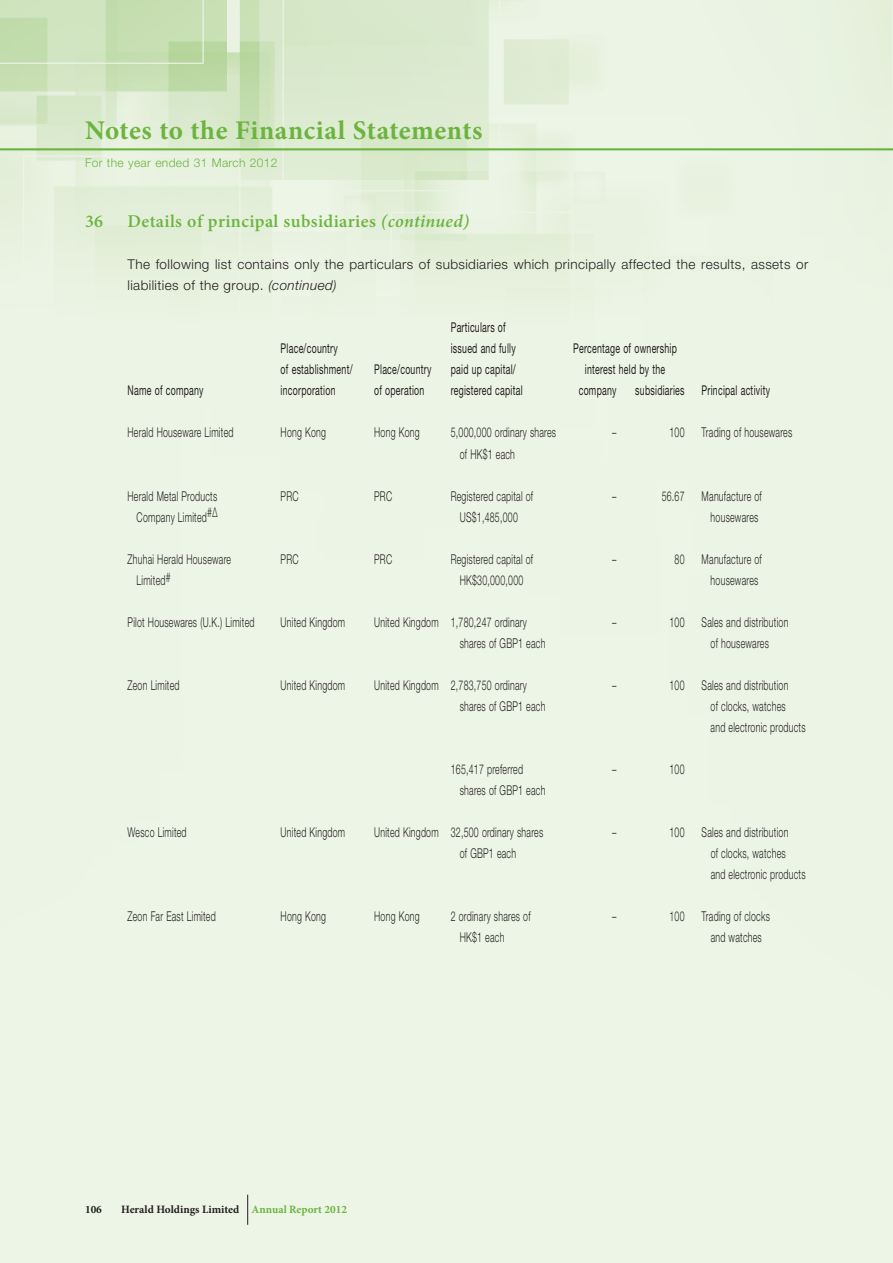
<style>
.page{position:relative;width:893px;height:1263px;background:#edf5e6}
.page>*{position:absolute;margin:0;border:0;box-sizing:border-box;transform-origin:0 0}
.t1{font:700 27px "Minion Pro";letter-spacing:.02em;color:#6cb43f}
.t2{font:600 18px "Minion Pro";letter-spacing:.02em;color:#6cb43f}
.t3{font:300 13.5px/21px "Helvetica Neue LT Std";letter-spacing:.03em;color:#231f20;scale:.65 1}
.t4{font:13.5px/21px "Helvetica Neue LT Std";letter-spacing:.03em;color:#231f20;scale:.65 1}
.t5{font:300 13.5px/21px "Helvetica Neue LT Std";letter-spacing:.03em;color:#231f20}
.t6{font:300 12px "Helvetica Neue LT Std";letter-spacing:.03em;color:#6cb43f}
.t7{font:700 11.25px "Minion Pro";color:#231f20}
.s1{font-style:italic}
.s2{color:#6cb43f}
</style>
<div class="page">
<img style="left:0;top:0;width:893px;height:290px">
<hr style="left:247px;top:1195px;width:1px;height:30px;background:#231f20">
<hr style="left:0;top:148px;width:893px;height:2px;background:#6cb43f">
<h1 class="t1" style="left:85px;top:111px;width:399px">Notes to the Financial Statements</h1>
<p class="t6" style="left:85px;top:156px;width:194px">For the year ended 31 March 2012</p>
<h2 class="t2" style="left:85px;top:209px;width:20px">36</h2>
<h2 class="t2" style="left:128px;top:209px;width:343px">Details of principal subsidiaries <span class="s1">(continued)</span></h2>
<p class="t5" style="left:128px;top:254px;width:682px">The following list contains only the particulars of subsidiaries which principally affected the results, assets or liabilities of the group. <span class="s1">(continued)</span></p>
<p class="t4" style="left:281px;top:338px;width:112px">Place/country<br>of establishment/</p>
<p class="t4" style="left:374px;top:359px;width:90px">Place/country</p>
<p class="t4" style="left:451px;top:317px;width:102px">Particulars of issued and fully paid up capital/</p>
<p class="t4" style="left:573px;top:338px;width:161px;text-align:center">Percentage of ownership interest held by the</p>
<p class="t4" style="left:128px;top:380px;width:119px">Name of company</p>
<p class="t4" style="left:281px;top:380px;width:86px">incorporation</p>
<p class="t4" style="left:374px;top:380px;width:79px">of operation</p>
<p class="t4" style="left:451px;top:380px;width:112px">registered capital</p>
<p class="t4" style="left:579px;top:380px;width:60px">company</p>
<p class="t4" style="left:635px;top:380px;width:77px">subsidiaries</p>
<p class="t4" style="left:702px;top:380px;width:107px">Principal activity</p>
<p class="t3" style="left:128px;top:422px;width:164px">Herald Houseware Limited</p>
<p class="t3" style="left:281px;top:422px;width:71px">Hong Kong</p>
<p class="t3" style="left:374px;top:422px;width:71px">Hong Kong</p>
<p class="t3" style="left:460px;top:422px;width:150px;text-indent:-9px">5,000,000 ordinary shares of HK$1 each</p>
<p class="t3" style="left:612px;top:422px;width:8px">–</p>
<p class="t3" style="left:669px;top:422px;width:25px">100</p>
<p class="t3" style="left:702px;top:422px;width:141px">Trading of housewares</p>
<p class="t3" style="left:128px;top:485px;width:140px;text-align:right">Herald Metal Products<br>Company Limited#∆</p>
<p class="t3" style="left:281px;top:485px;width:29px">PRC</p>
<p class="t3" style="left:374px;top:485px;width:29px">PRC</p>
<p class="t3" style="left:451px;top:485px;width:128px;text-align:center">Registered capital of<br>US$1,485,000</p>
<p class="t3" style="left:612px;top:485px;width:8px">–</p>
<p class="t3" style="left:662px;top:485px;width:37px">56.67</p>
<p class="t3" style="left:702px;top:485px;width:94px;text-align:center">Manufacture of housewares</p>
<p class="t3" style="left:137px;top:548px;width:147px;text-indent:-9px">Zhuhai Herald Houseware<br>Limited#</p>
<p class="t3" style="left:281px;top:548px;width:29px">PRC</p>
<p class="t3" style="left:374px;top:548px;width:29px">PRC</p>
<p class="t3" style="left:451px;top:548px;width:128px;text-align:center">Registered capital of<br>HK$30,000,000</p>
<p class="t3" style="left:612px;top:548px;width:8px">–</p>
<p class="t3" style="left:675px;top:548px;width:17px">80</p>
<p class="t3" style="left:702px;top:548px;width:94px;text-align:center">Manufacture of housewares</p>
<p class="t3" style="left:128px;top:611px;width:197px">Pilot Housewares (U.K.) Limited</p>
<p class="t3" style="left:281px;top:611px;width:101px">United Kingdom</p>
<p class="t3" style="left:460px;top:611px;width:133px;text-indent:-86px">United Kingdom 1,780,247 ordinary shares of GBP1 each</p>
<p class="t3" style="left:612px;top:611px;width:8px">–</p>
<p class="t3" style="left:669px;top:611px;width:25px">100</p>
<p class="t3" style="left:711px;top:611px;width:121px;text-indent:-9px">Sales and distribution of housewares</p>
<p class="t3" style="left:128px;top:674px;width:82px">Zeon Limited</p>
<p class="t3" style="left:281px;top:674px;width:101px">United Kingdom</p>
<p class="t3" style="left:460px;top:674px;width:133px;text-indent:-86px">United Kingdom 2,783,750 ordinary shares of GBP1 each</p>
<p class="t3" style="left:612px;top:674px;width:8px">–</p>
<p class="t3" style="left:669px;top:674px;width:25px">100</p>
<p class="t3" style="left:711px;top:674px;width:148px;text-indent:-9px">Sales and distribution<br>of clocks, watches<br>and electronic products</p>
<p class="t3" style="left:460px;top:758px;width:133px;text-indent:-9px">165,417 preferred shares of GBP1 each</p>
<p class="t3" style="left:612px;top:758px;width:8px">–</p>
<p class="t3" style="left:669px;top:758px;width:25px">100</p>
<p class="t3" style="left:128px;top:821px;width:92px">Wesco Limited</p>
<p class="t3" style="left:281px;top:821px;width:101px">United Kingdom</p>
<p class="t3" style="left:460px;top:821px;width:130px;text-indent:-86px">United Kingdom 32,500 ordinary shares of GBP1 each</p>
<p class="t3" style="left:612px;top:821px;width:8px">–</p>
<p class="t3" style="left:669px;top:821px;width:25px">100</p>
<p class="t3" style="left:711px;top:821px;width:148px;text-indent:-9px">Sales and distribution<br>of clocks, watches<br>and electronic products</p>
<p class="t3" style="left:128px;top:905px;width:137px">Zeon Far East Limited</p>
<p class="t3" style="left:281px;top:905px;width:71px">Hong Kong</p>
<p class="t3" style="left:374px;top:905px;width:71px">Hong Kong</p>
<p class="t3" style="left:460px;top:905px;width:110px;text-indent:-9px">2 ordinary shares of<br>HK$1 each</p>
<p class="t3" style="left:612px;top:905px;width:8px">–</p>
<p class="t3" style="left:669px;top:905px;width:25px">100</p>
<p class="t3" style="left:702px;top:905px;width:107px;text-align:center">Trading of clocks and watches</p>
<p class="t7" style="left:85px;top:1201px;width:18px">106</p>
<p class="t7" style="left:121px;top:1201px;width:227px">Herald Holdings Limited <span class="s2">Annual Report 2012</span></p>
</div>
